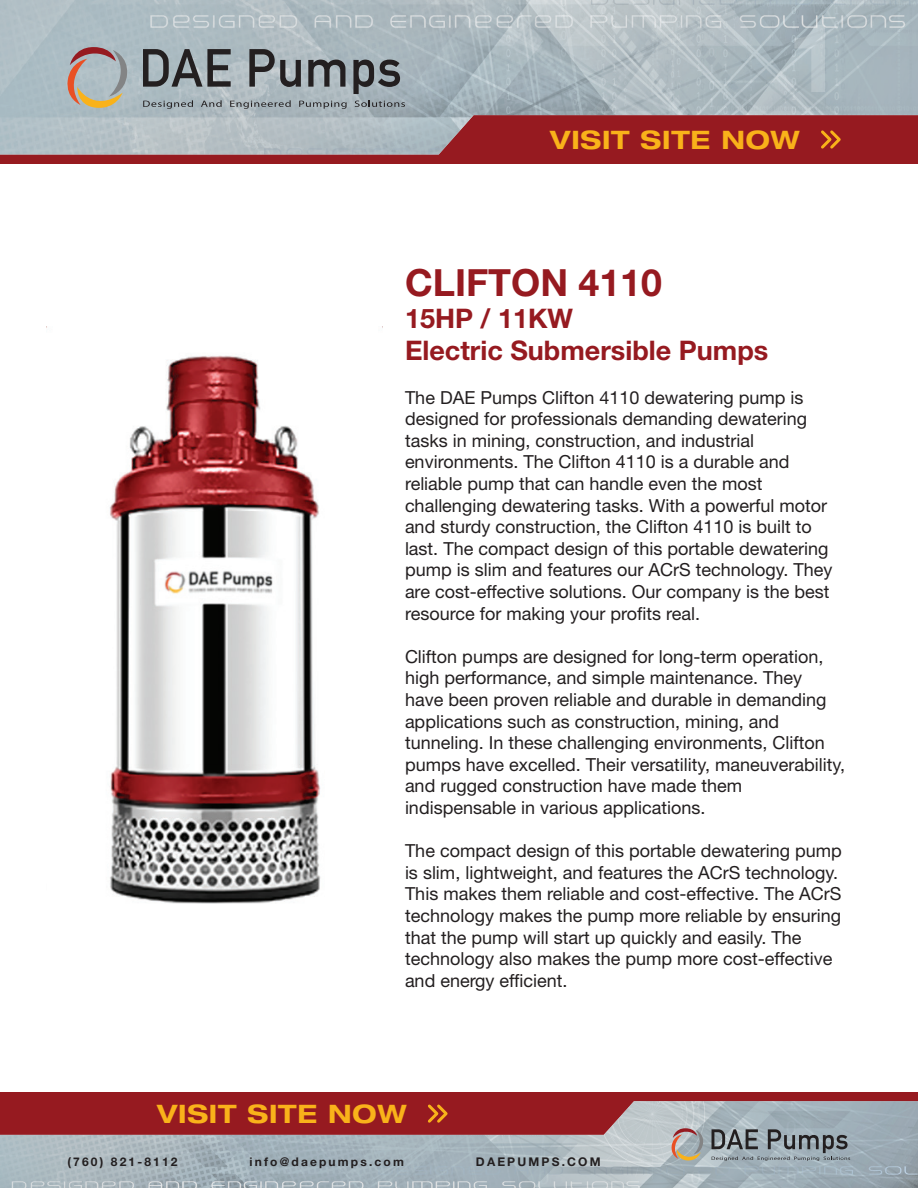
<style>
.page{position:relative;width:918px;height:1188px;background:#fff}
.page>*{position:absolute;margin:0;border:0;box-sizing:border-box;transform-origin:0 0}
.t1{font:700 37.5px "Helvetica Neue LT Std";color:#961a20}
.t2{font:700 27px/32.4px "Helvetica Neue LT Std";color:#961a20}
.t3{font:700 expanded 25.5px "Helvetica Neue LT Std";letter-spacing:.03em;color:#f9b21a}
.t4{font:18px/21.6px "Helvetica Neue LT Std";color:#231f20}
.t5{font:700 12px "Helvetica Neue LT Std";letter-spacing:.18em;color:#231f20}
</style>
<div class="page">
<div style="left:0;top:94px;width:918px;height:70px;background:#961a20"></div>
<img style="left:0;top:0;width:918px;height:155px">
<svg style="left:818px;top:128px;width:25px;height:23px"></svg>
<svg style="left:62px;top:41px;width:71px;height:73px;background:#b0aba6"></svg>
<svg style="left:143px;top:49px;width:88px;height:38px;background:#72787c"></svg>
<svg style="left:249px;top:49px;width:52px;height:38px;background:#7a7f83"></svg>
<svg style="left:308px;top:60px;width:37px;height:27px"></svg>
<svg style="left:353px;top:60px;width:47px;height:34px;background:#6a7075"></svg>
<svg style="left:143px;top:100px;width:50px;height:9px"></svg>
<svg style="left:201px;top:100px;width:21px;height:7px"></svg>
<svg style="left:230px;top:100px;width:61px;height:9px"></svg>
<svg style="left:299px;top:101px;width:48px;height:8px"></svg>
<svg style="left:355px;top:100px;width:50px;height:7px"></svg>
<div style="left:0;top:1092px;width:918px;height:69px;background:#961a20"></div>
<img style="left:0;top:1101px;width:918px;height:87px">
<svg style="left:425px;top:1102px;width:25px;height:23px"></svg>
<svg style="left:669px;top:1125px;width:37px;height:39px"></svg>
<svg style="left:712px;top:1129px;width:138px;height:32px;background:#858f96"></svg>
<img style="left:46px;top:326px;width:275px;height:578px">
<h3 class="t3" style="left:550px;top:124px;width:251px">VISIT SITE NOW</h3>
<h1 class="t1" style="left:405px;top:259px;width:259px">CLIFTON 4110</h1>
<h2 class="t2" style="left:405px;top:302px;width:365px">15HP / 11KW<br>Electric Submersible Pumps</h2>
<p class="t4" style="left:405px;top:386px;width:429px">The DAE Pumps Clifton 4110 dewatering pump is designed for professionals demanding dewatering tasks in mining, construction, and industrial environments. The Clifton 4110 is a durable and reliable pump that can handle even the most challenging dewatering tasks. With a powerful motor and sturdy construction, the Clifton 4110 is built to last. The compact design of this portable dewatering pump is slim and features our ACrS technology. They are cost-effective solutions. Our company is the best resource for making your profits real.</p>
<p class="t4" style="left:405px;top:645px;width:442px">Clifton pumps are designed for long-term operation, high performance, and simple maintenance. They<br>have been proven reliable and durable in demanding applications such as construction, mining, and tunneling. In these challenging environments, Clifton pumps have excelled. Their versatility, maneuverability, and rugged construction have made them indispensable in various applications.</p>
<p class="t4" style="left:405px;top:840px;width:438px">The compact design of this portable dewatering pump is slim, lightweight, and features the ACrS technology.<br>This makes them reliable and cost-effective. The ACrS technology makes the pump more reliable by ensuring that the pump will start up quickly and easily. The technology also makes the pump more cost-effective and energy efficient.</p>
<h3 class="t3" style="left:157px;top:1098px;width:251px">VISIT SITE NOW</h3>
<p class="t5" style="left:68px;top:1154px;width:112px">(760) 821-8112</p>
<p class="t5" style="left:250px;top:1154px;width:156px">info@daepumps.com</p>
<p class="t5" style="left:476px;top:1154px;width:126px">DAEPUMPS.COM</p>
</div>
